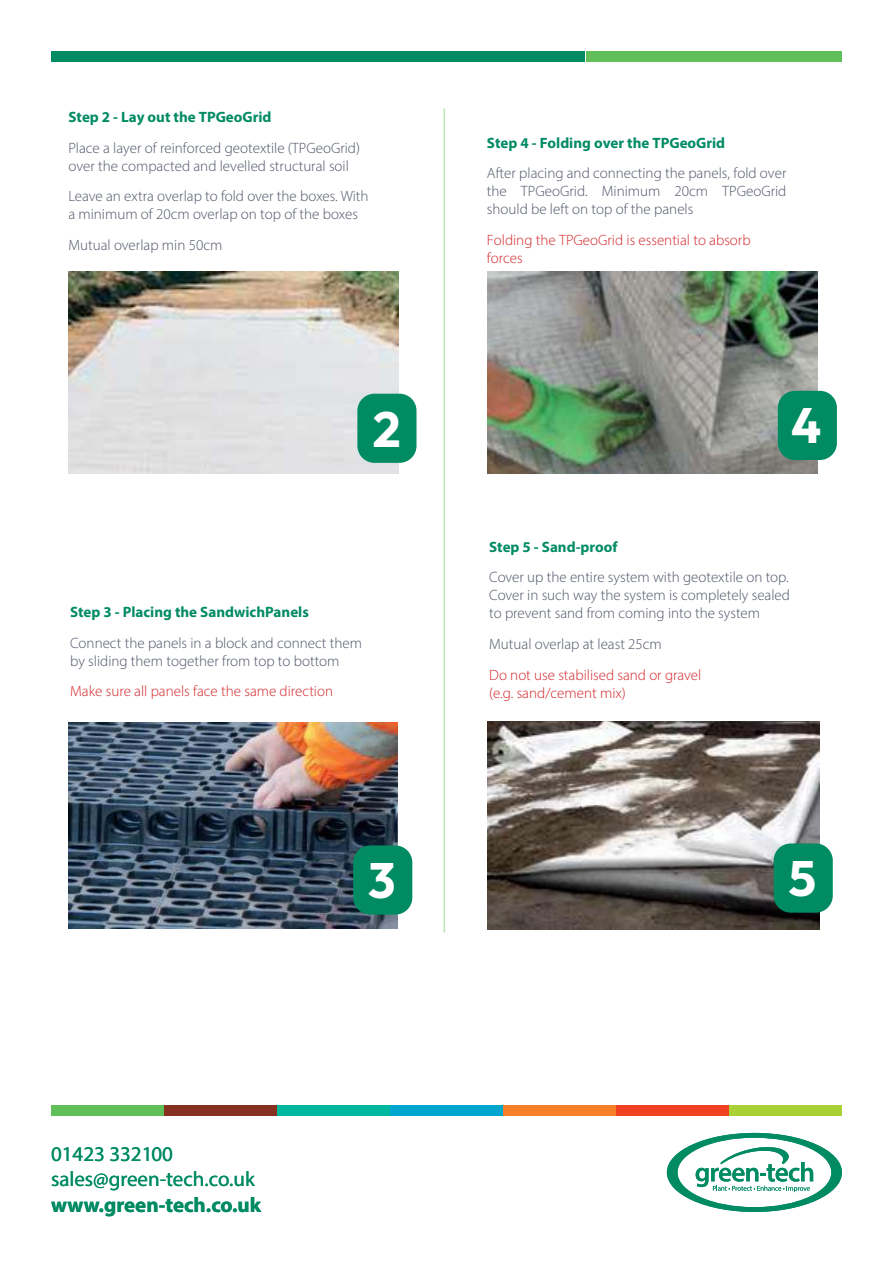
<style>
.page{position:relative;width:893px;height:1263px;background:#fff}
.page>*{position:absolute;margin:0;border:0;box-sizing:border-box;transform-origin:0 0}
.t1{font:700 49.5px "Outfit";color:#fff}
.t2{font:21px/25.5px "Myriad Pro";color:#008b63}
.t3{font:700 21px "Myriad Pro";color:#008b63}
.t4{font:300 15px/18px "Myriad Pro";color:#4d5466}
.t5{font:300 15px/18px "Myriad Pro";color:#d42429}
.t6{font:700 15px "Myriad Pro";color:#008b63}
</style>
<div class="page">
<img style="left:69px;top:272px;width:330px;height:202px">
<img style="left:69px;top:722px;width:329px;height:207px">
<img style="left:488px;top:272px;width:330px;height:202px">
<img style="left:488px;top:722px;width:331px;height:207px">
<div style="left:357px;top:394px;width:59px;height:69px;background:#008b63;border-radius:17px"></div>
<div style="left:353px;top:845px;width:59px;height:70px;background:#008b63;border-radius:17px"></div>
<div style="left:778px;top:391px;width:59px;height:69px;background:#008b63;border-radius:17px"></div>
<div style="left:774px;top:843px;width:59px;height:70px;background:#008b63;border-radius:17px"></div>
<hr style="left:444px;top:108px;width:1px;height:824px;background:#7ccb5e">
<div style="left:587px;top:51px;width:255px;height:11px;background:#60bf58"></div>
<div style="left:51px;top:51px;width:534px;height:11px;background:#008b63"></div>
<div style="left:277px;top:1106px;width:113px;height:10px;background:#01b79d"></div>
<div style="left:616px;top:1106px;width:113px;height:10px;background:#f24122"></div>
<div style="left:164px;top:1106px;width:113px;height:10px;background:#863020"></div>
<div style="left:390px;top:1106px;width:113px;height:10px;background:#00a6cd"></div>
<div style="left:51px;top:1106px;width:113px;height:10px;background:#60bf58"></div>
<div style="left:729px;top:1106px;width:113px;height:10px;background:#a9d035"></div>
<div style="left:503px;top:1106px;width:113px;height:10px;background:#f87f2a"></div>
<svg style="left:667px;top:1133px;width:175px;height:79px"></svg>
<p class="t6" style="left:68px;top:107px;width:205px">Step 2 - Lay out the TPGeoGrid</p>
<p class="t4" style="left:68px;top:138px;width:293px">Place a layer of reinforced geotextile (TPGeoGrid) over the compacted and levelled structural soil</p>
<p class="t4" style="left:68px;top:187px;width:302px">Leave an extra overlap to fold over the boxes. With a mini mum of 20cm overlap on top of the boxes</p>
<p class="t4" style="left:68px;top:236px;width:155px">Mutual overlap min 50cm</p>
<h1 class="t1" style="left:373px;top:402px;width:29px">2</h1>
<p class="t6" style="left:70px;top:602px;width:240px">Step 3 - Placing the SandwichPanels</p>
<p class="t4" style="left:70px;top:633px;width:293px">Connect the panels in a block and connect them by sliding them together from top to bottom</p>
<p class="t5" style="left:70px;top:682px;width:264px">Make sure all panels face the same direction</p>
<h1 class="t1" style="left:368px;top:852px;width:29px">3</h1>
<p class="t6" style="left:487px;top:133px;width:240px">Step 4 - Folding over the TPGeoGrid</p>
<p class="t4" style="left:487px;top:164px;width:301px;text-align:justify">After placing and connecting the panels, fold over the TPGeoGrid. Minimum 20cm TPGeoGrid should be left on top of the panels</p>
<p class="t5" style="left:487px;top:231px;width:265px">Folding the TPGeoGrid is essential to absorb forces</p>
<h1 class="t1" style="left:791px;top:398px;width:32px">4</h1>
<p class="t6" style="left:489px;top:537px;width:130px">Step 5 - Sand-proof</p>
<p class="t4" style="left:489px;top:568px;width:302px;text-align:justify">Cover up the entire system with geotextile on top.<br>Cover in such way the system is completely sealed to prevent sand from coming into the system</p>
<p class="t4" style="left:489px;top:635px;width:174px">Mutual overlap at least 25cm</p>
<p class="t5" style="left:489px;top:666px;width:214px">Do not use stabilised sand or gravel (e.g. sand/cement mix)</p>
<h1 class="t1" style="left:788px;top:850px;width:29px">5</h1>
<h2 class="t2" style="left:51px;top:1141px;width:205px">01423 332100 sales@green-tech.co.uk</h2>
<h2 class="t3" style="left:51px;top:1191px;width:212px">www.green-tech.co.uk</h2>
</div>
